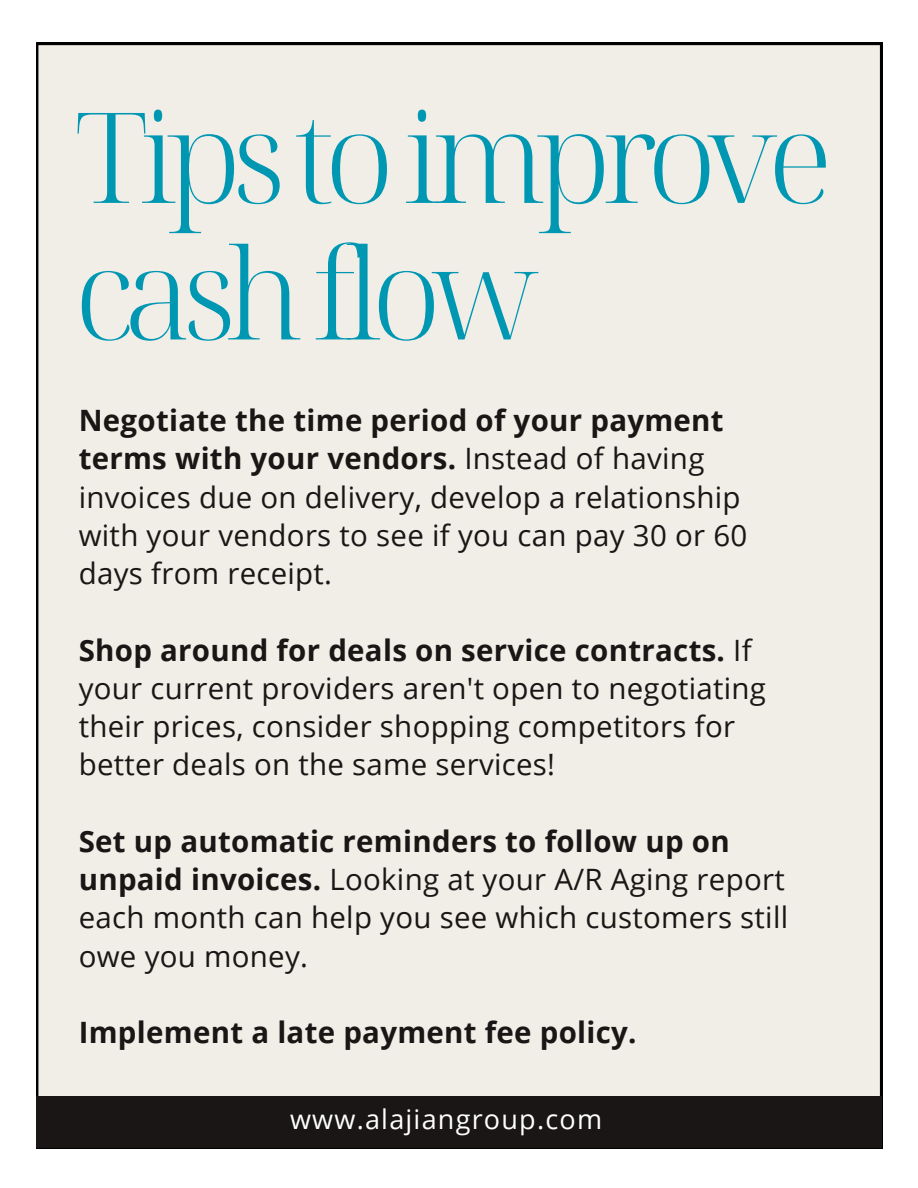
<style>
.page{position:relative;width:918px;height:1188px;background:#fff}
.page>*{position:absolute;margin:0;border:0;box-sizing:border-box;transform-origin:0 0}
.t1{font:300 126px/136.5px "Noto Serif Display";letter-spacing:-.08em;color:#0097b2}
.t2{font:29.4px/38.2px "Open Sans";letter-spacing:.01em;color:#191615}
.t3{font:700 29.4px "Open Sans";letter-spacing:.01em;color:#191615}
.t4{font:27px "Open Sans";letter-spacing:.045em;color:#fff}
.s1{font-weight:700}
</style>
<div class="page">
<div style="left:36px;top:43px;width:846px;height:1106px;background:#f1ede7"></div>
<div style="left:36px;top:1096px;width:846px;height:52px;background:#191615"></div>
<h1 class="t1" style="left:74px;top:94px;width:759px">Tips to improve cash flow</h1>
<p class="t2" style="left:79px;top:401px;width:670px"><span class="s1">Negotiate the time period of your payment terms with your vendors.</span> Instead of having invoices due on delivery, develop a relationship with your vendors to see if you can pay 30 or 60 days from receipt.</p>
<p class="t2" style="left:79px;top:630px;width:689px"><span class="s1">Shop around for deals on service contracts.</span> If your current providers aren't open to negotiating their prices, consider shopping competitors for better deals on the same services!</p>
<p class="t2" style="left:79px;top:821px;width:711px"><span class="s1">Set up automatic reminders to follow up on unpaid invoices.</span> Looking at your A/R Aging report each month can help you see which customers still owe you money.</p>
<p class="t3" style="left:79px;top:1012px;width:559px">Implement a late payment fee policy.</p>
<p class="t4" style="left:290px;top:1101px;width:314px">www.alajiangroup.com</p>
</div>
